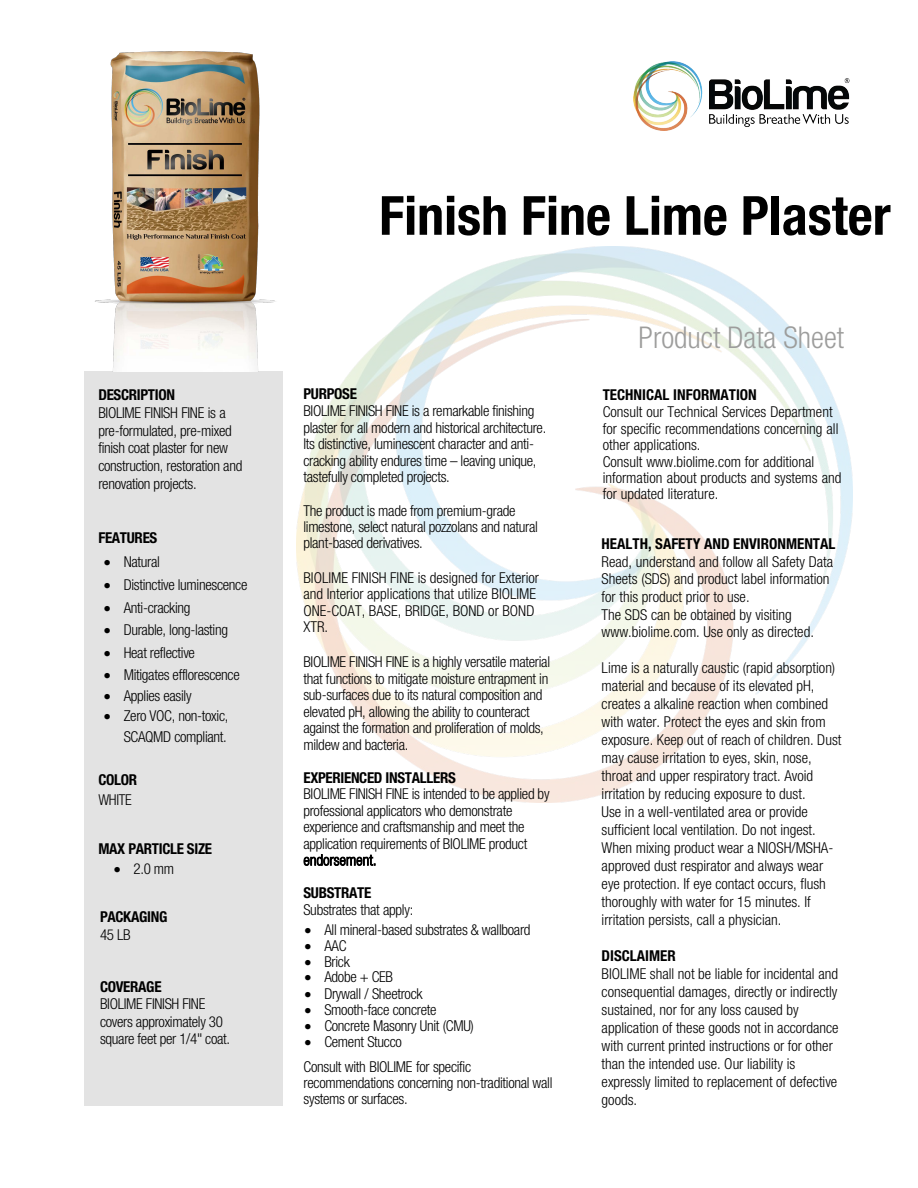
<style>
.page{position:relative;width:918px;height:1188px;background:#fff}
.page>*{position:absolute;margin:0;border:0;box-sizing:border-box;transform-origin:0 0}
.t1{font:700 condensed 54px "Helvetica Neue LT Std";color:#000}
.t2{font:300 condensed 30px "Helvetica Neue LT Std";color:#9d9d9c}
.t3{font:300 condensed 15px/18px "Helvetica Neue LT Std";color:#000}
.t4{font:300 condensed 15px/16.5px "Helvetica Neue LT Std";letter-spacing:-.02em;color:#000}
.t5{font:700 condensed 15px "Helvetica Neue LT Std";letter-spacing:-.02em;color:#000}
.t6{font:700 condensed 15px "Helvetica Neue LT Std";color:#000}
</style>
<div class="page">
<div style="left:84px;top:371px;width:198px;height:735px;background:#e3e3e3"></div>
<img style="left:296px;top:246px;width:557px;height:556px">
<img style="left:633px;top:62px;width:217px;height:69px">
<img style="left:95px;top:51px;width:274px;height:320px">
<p class="t5" style="left:98px;top:386px;width:78px">DESCRIPTION</p>
<p class="t4" style="left:98px;top:404px;width:146px;line-height:17.5px">BIOLIME FINISH FINE is a pre-formulated, pre-mixed finish coat plaster for new construction, restoration and renovation projects.</p>
<p class="t5" style="left:98px;top:528px;width:61px">FEATURES</p>
<p class="t4" style="left:104px;top:553px;width:58px">• Natural</p>
<p class="t4" style="left:104px;top:576px;width:145px">• Distinctive luminescence</p>
<p class="t4" style="left:104px;top:599px;width:88px">• Anti-cracking</p>
<p class="t4" style="left:104px;top:622px;width:126px">• Durable, long-lasting</p>
<p class="t4" style="left:104px;top:644px;width:93px">• Heat reflective</p>
<p class="t4" style="left:104px;top:667px;width:138px">• Mitigates efflorescence</p>
<p class="t4" style="left:104px;top:688px;width:89px">• Applies easily</p>
<p class="t4" style="left:104px;top:705px;width:126px;line-height:21px;text-align:right">• Zero VOC, non-toxic,<br>SCAQMD compliant.</p>
<p class="t5" style="left:98px;top:771px;width:40px">COLOR</p>
<p class="t3" style="left:98px;top:790px;width:35px">WHITE</p>
<p class="t5" style="left:98px;top:840px;width:115px">MAX PARTICLE SIZE</p>
<p class="t3" style="left:114px;top:860px;width:62px">• 2.0 mm</p>
<p class="t5" style="left:100px;top:907px;width:69px">PACKAGING</p>
<p class="t3" style="left:100px;top:925px;width:32px">45 LB</p>
<p class="t5" style="left:100px;top:977px;width:63px">COVERAGE</p>
<p class="t4" style="left:100px;top:995px;width:132px;line-height:17.4px">BIOLIME FINISH FINE covers approximately 30 square feet per 1/4" coat.</p>
<h1 class="t1" style="left:379px;top:183px;width:513px">Finish Fine Lime Plaster</h1>
<p class="t5" style="left:303px;top:385px;width:55px">PURPOSE</p>
<p class="t4" style="left:303px;top:403px;width:244px">BIOLIME FINISH FINE is a remarkable finishing plaster for all modern and historical architecture.<br>Its distinctive, luminescent character and anti&shy;cracking ability endures time – leaving unique, tastefully completed projects.</p>
<p class="t4" style="left:303px;top:502px;width:236px">The product is made from premium-grade limestone, select natural pozzolans and natural plant-based derivatives.</p>
<p class="t3" style="left:303px;top:569px;width:237px;line-height:16.5px">BIOLIME FINISH FINE is designed for Exterior and Interior applications that utilize BIOLIME ONE-COAT, BASE, BRIDGE, BOND or BOND XTR.</p>
<p class="t4" style="left:303px;top:654px;width:248px">BIOLIME FINISH FINE is a highly versatile material that functions to mitigate moisture entrapment in sub-surfaces due to its natural composition and elevated pH, allowing the ability to counteract against the formation and proliferation of molds, mildew and bacteria.</p>
<p class="t5" style="left:303px;top:768px;width:154px">EXPERIENCED INSTALLERS</p>
<p class="t4" style="left:303px;top:786px;width:248px">BIOLIME FINISH FINE is intended to be applied by professional applicators who demonstrate experience and craftsmanship and meet the application requirements of BIOLIME product endorsement.</p>
<p class="t5" style="left:303px;top:884px;width:69px">SUBSTRATE</p>
<p class="t4" style="left:303px;top:901px;width:111px">Substrates that apply:</p>
<p class="t4" style="left:304px;top:921px;width:228px">• All mineral-based substrates &amp; wallboard</p>
<p class="t3" style="left:304px;top:936px;width:44px">• AAC</p>
<p class="t3" style="left:304px;top:952px;width:47px">• Brick</p>
<p class="t4" style="left:304px;top:969px;width:90px">• Adobe + CEB</p>
<p class="t4" style="left:304px;top:986px;width:120px">• Drywall / Sheetrock</p>
<p class="t4" style="left:304px;top:1001px;width:134px">• Smooth-face concrete</p>
<p class="t4" style="left:304px;top:1017px;width:171px">• Concrete Masonry Unit (CMU)</p>
<p class="t4" style="left:304px;top:1033px;width:99px">• Cement Stucco</p>
<p class="t4" style="left:304px;top:1059px;width:250px;line-height:15.9px">Consult with BIOLIME for specific recommendations concerning non-traditional wall systems or surfaces.</p>
<h2 class="t2" style="left:639px;top:320px;width:207px">Product Data Sheet</h2>
<p class="t6" style="left:603px;top:386px;width:156px">TECHNICAL INFORMATION</p>
<p class="t3" style="left:603px;top:404px;width:240px;line-height:16.5px">Consult our Technical Services Department for specific recommendations concerning all other applications.<br>Consult www.biolime.com for additional information about products and systems and for updated literature.</p>
<p class="t6" style="left:602px;top:534px;width:235px">HEALTH, SAFETY AND ENVIRONMENTAL</p>
<p class="t3" style="left:602px;top:553px;width:233px;line-height:17.5px">Read, understand and follow all Safety Data Sheets (SDS) and product label information for this product prior to use.<br>The SDS can be obtained by visiting www.biolime.com. Use only as directed.</p>
<p class="t3" style="left:602px;top:659px;width:241px">Lime is a naturally caustic (rapid absorption) material and because of its elevated pH, creates a alkaline reaction when combined with water. Protect the eyes and skin from exposure. Keep out of reach of children. Dust may cause irritation to eyes, skin, nose, throat and upper respiratory tract. Avoid irritation by reducing exposure to dust.<br>Use in a well-ventilated area or provide sufficient local ventilation. Do not ingest.<br>When mixing product wear a NIOSH/MSHA&shy;approved dust respirator and always wear eye protection. If eye contact occurs, flush thoroughly with water for 15 minutes. If irritation persists, call a physician.</p>
<p class="t6" style="left:602px;top:946px;width:76px">DISCLAIMER</p>
<p class="t3" style="left:602px;top:965px;width:239px">BIOLIME shall not be liable for incidental and consequential damages, directly or indirectly sustained, nor for any loss caused by application of these goods not in accordance with current printed instructions or for other than the intended use. Our liability is expressly limited to replacement of defective goods.</p>
</div>
